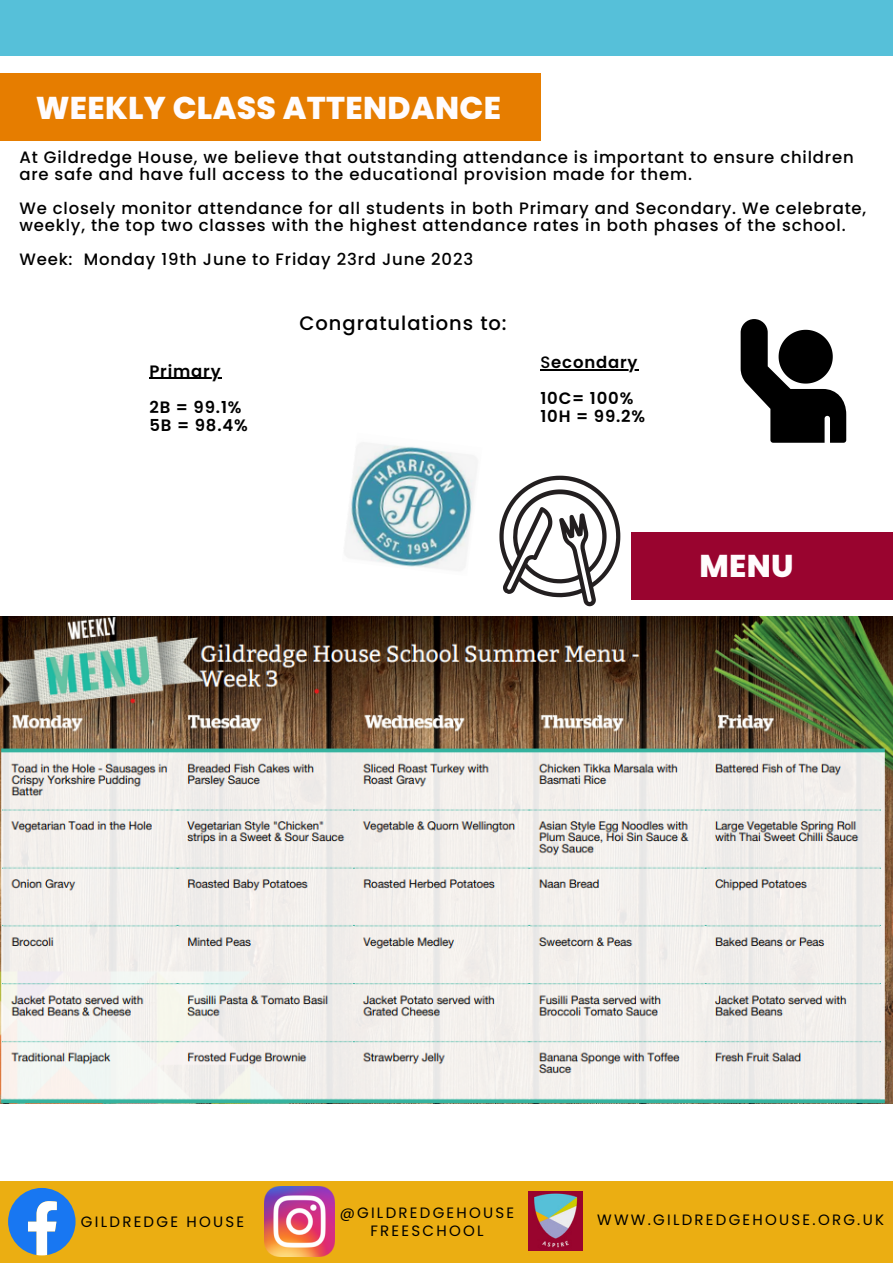
<style>
.page{position:relative;width:893px;height:1264px;background:#fff}
.page>*{position:absolute;margin:0;border:0;box-sizing:border-box;transform-origin:0 0}
.t1{font:800 31.5px "Poppins";letter-spacing:.01em;color:#fffcfd}
.t2{font:500 19.5px "Poppins";letter-spacing:.05em;color:#000}
.t3{font:500 16.5px/16.8px "Poppins";letter-spacing:.05em;color:#000}
.t4{font:600 16.5px "Poppins";letter-spacing:.05em;color:#000}
.t5{font:15px "Poppins";letter-spacing:.15em;color:#000}
.s1{font-weight:500}
</style>
<div class="page">
<div style="left:631px;top:533px;width:261px;height:66px;background:#99042f"></div>
<div style="left:0;top:1181px;width:892px;height:81px;background:#ebae12"></div>
<svg style="left:8px;top:1188px;width:68px;height:67px"></svg>
<img style="left:265px;top:1186px;width:69px;height:70px">
<img style="left:528px;top:1191px;width:54px;height:59px">
<div style="left:0;top:0;width:892px;height:56px;background:#56c0d9"></div>
<img style="left:344px;top:442px;width:133px;height:129px">
<svg style="left:499px;top:475px;width:133px;height:132px"></svg>
<img style="left:0;top:616px;width:892px;height:487px">
<div style="left:0;top:74px;width:541px;height:66px;background:#e67d00"></div>
<hr style="left:149px;top:378px;width:72px;height:1px;background:#000">
<hr style="left:551px;top:369px;width:87px;height:1px;background:#000">
<svg style="left:740px;top:319px;width:106px;height:124px"></svg>
<p class="t1" style="left:36px;top:85px;width:466px">WEEKLY CLASS ATTENDANCE</p>
<p class="t3" style="left:19px;top:149px;width:835px">At Gildredge House, we believe that outstanding attendance is important to ensure children are safe and have full access to the educational provision made for them.</p>
<p class="t3" style="left:19px;top:200px;width:848px">We closely monitor attendance for all students in both Primary and Secondary. We celebrate, weekly, the top two classes with the highest attendance rates in both phases of the school.</p>
<p class="t3" style="left:19px;top:250px;width:455px">Week: Monday 19th June to Friday 23rd June 2023</p>
<p class="t4" style="left:149px;top:359px;width:73px">Primary</p>
<p class="t4" style="left:149px;top:395px;width:94px">2B = 99.1%</p>
<p class="t4" style="left:149px;top:413px;width:100px">5B = 98.4%</p>
<p class="t2" style="left:299px;top:309px;width:209px">Congratulations to:</p>
<p class="t4" style="left:540px;top:350px;width:98px"><span class="s1">S</span>econdary</p>
<p class="t4" style="left:540px;top:386px;width:94px">10C= 100%</p>
<p class="t4" style="left:540px;top:404px;width:106px">10H = 99.2%</p>
<p class="t1" style="left:699px;top:544px;width:96px">MENU</p>
<p class="t5" style="left:81px;top:1210px;width:165px">GILDREDGE HOUSE</p>
<p class="t5" style="left:339px;top:1201px;width:176px">@GILDREDGEHOUSE</p>
<p class="t5" style="left:370px;top:1219px;width:115px">FREESCHOOL</p>
<p class="t5" style="left:597px;top:1209px;width:288px">WWW.GILDREDGEHOUSE.ORG.UK</p>
</div>
